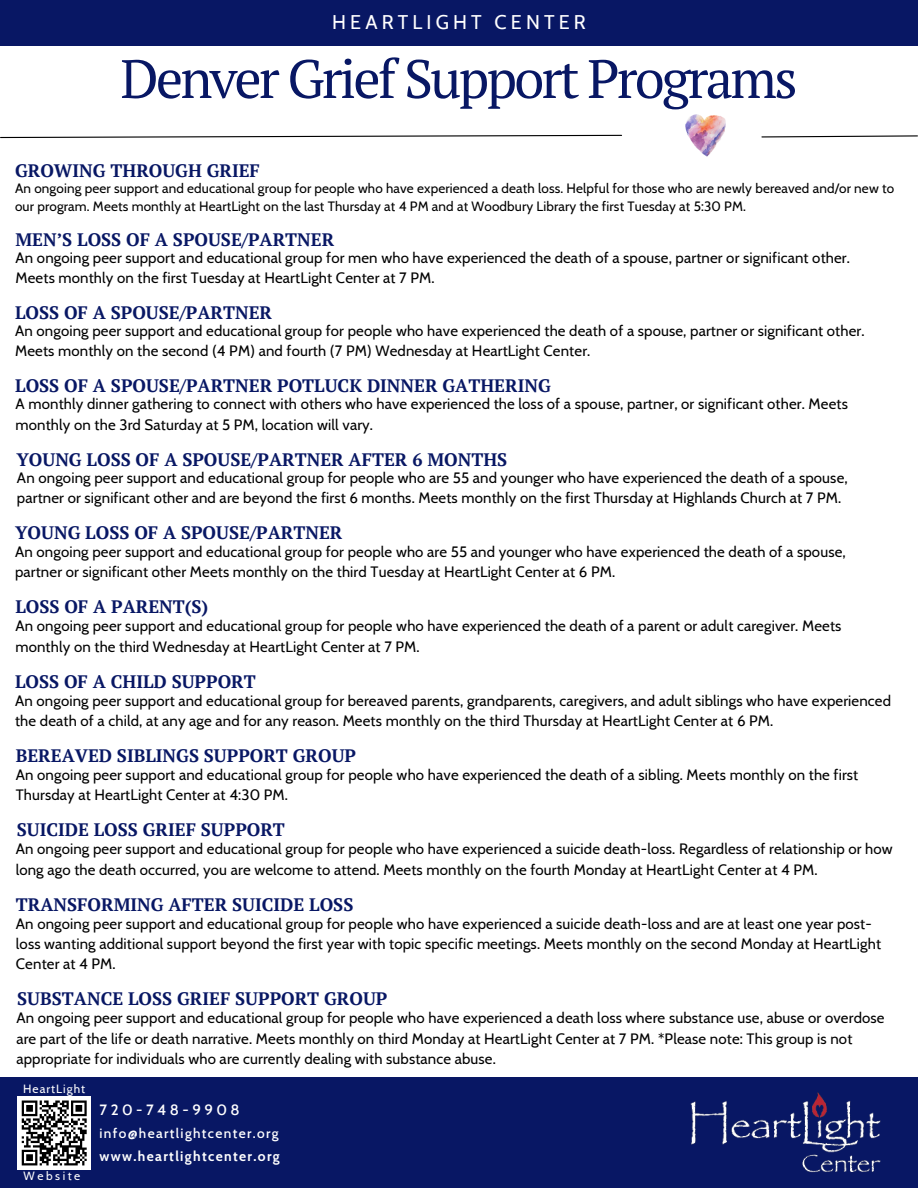
<style>
.page{position:relative;width:918px;height:1188px;background:#fff}
.page>*{position:absolute;margin:0;border:0;box-sizing:border-box;transform-origin:0 0}
.t1{font:54px "PT Serif";letter-spacing:-.05em;color:#081764}
.t2{font:19.8px "Cabin";letter-spacing:.21em;color:#fff}
.t3{font:700 18px "PT Serif";color:#081764}
.t4{font:500 15.15px "Cabin";letter-spacing:.23em;color:#fff}
.t5{font:15px/20.2px "Cabin";letter-spacing:.01em;color:#000}
.t6{font:500 13.65px "Cabin";letter-spacing:.1em;color:#fff}
.t7{font:700 13.65px "Cabin";letter-spacing:.1em;color:#fff}
.t8{font:13.5px/18px "Cabin";letter-spacing:.01em;color:#000}
.t9{font:12px "Cabin";letter-spacing:.085em;color:#fff}
.t10{font:12px "Cabin";letter-spacing:.215em;color:#fff}
</style>
<div class="page">
<div style="left:0;top:0;width:918px;height:46px;background:#081764"></div>
<svg style="left:761px;top:135px;width:157px;height:3px"></svg>
<img style="left:685px;top:114px;width:41px;height:43px">
<svg style="left:0;top:134px;width:622px;height:5px"></svg>
<div style="left:0;top:1078px;width:918px;height:110px;background:#081764"></div>
<img style="left:690px;top:1092px;width:191px;height:81px">
<div style="left:17px;top:1096px;width:74px;height:74px;background:#fff"></div>
<svg style="left:21px;top:1100px;width:66px;height:66px"></svg>
<h1 class="t2" style="left:332px;top:10px;width:255px">HEARTLIGHT CENTER</h1>
<h3 class="t1" style="left:120px;top:42px;width:679px">Denver Grief Support Programs</h3>
<h2 class="t3" style="left:15px;top:158px;width:246px">GROWING THROUGH GRIEF</h2>
<p class="t8" style="left:15px;top:179px;width:881px">An ongoing peer support and educational group for people who have experienced a death loss. Helpful for those who are newly bereaved and/or new to our program. Meets monthly at HeartLight on the last Thursday at 4 PM and at Woodbury Library the first Tuesday at 5:30 PM.</p>
<h2 class="t3" style="left:15px;top:227px;width:320px">MEN’S LOSS OF A SPOUSE/PARTNER</h2>
<h5 class="t5" style="left:15px;top:248px;width:836px">An ongoing peer support and educational group for men who have experienced the death of a spouse, partner or significant other.<br>Meets monthly on the first Tuesday at HeartLight Center at 7 PM.</h5>
<h2 class="t3" style="left:15px;top:301px;width:259px">LOSS OF A SPOUSE/PARTNER</h2>
<h5 class="t5" style="left:15px;top:321px;width:851px">An ongoing peer support and educational group for people who have experienced the death of a spouse, partner or significant other.<br>Meets monthly on the second (4 PM) and fourth (7 PM) Wednesday at HeartLight Center.</h5>
<h2 class="t3" style="left:15px;top:374px;width:537px">LOSS OF A SPOUSE/PARTNER POTLUCK DINNER GATHERING</h2>
<h5 class="t5" style="left:16px;top:394px;width:834px">A monthly dinner gathering to connect with others who have experienced the loss of a spouse, partner, or significant other. Meets monthly on the 3rd Saturday at 5 PM, location will vary.</h5>
<h2 class="t3" style="left:16px;top:447px;width:492px">YOUNG LOSS OF A SPOUSE/PARTNER AFTER 6 MONTHS</h2>
<h5 class="t5" style="left:17px;top:467px;width:832px">An ongoing peer support and educational group for people who are 55 and younger who have experienced the death of a spouse, partner or significant other and are beyond the first 6 months. Meets monthly on the first Thursday at Highlands Church at 7 PM.</h5>
<h2 class="t3" style="left:15px;top:520px;width:329px">YOUNG LOSS OF A SPOUSE/PARTNER</h2>
<h5 class="t5" style="left:15px;top:541px;width:832px">An ongoing peer support and educational group for people who are 55 and younger who have experienced the death of a spouse, partner or significant other Meets monthly on the third Tuesday at HeartLight Center at 6 PM.</h5>
<h2 class="t3" style="left:15px;top:595px;width:195px">LOSS OF A PARENT(S)</h2>
<h5 class="t5" style="left:15px;top:616px;width:828px">An ongoing peer support and educational group for people who have experienced the death of a parent or adult caregiver. Meets monthly on the third Wednesday at HeartLight Center at 7 PM.</h5>
<h2 class="t3" style="left:15px;top:669px;width:242px">LOSS OF A CHILD SUPPORT</h2>
<h5 class="t5" style="left:15px;top:690px;width:878px">An ongoing peer support and educational group for bereaved parents, grandparents, caregivers, and adult siblings who have experienced the death of a child, at any age and for any reason. Meets monthly on the third Thursday at HeartLight Center at 6 PM.</h5>
<h2 class="t3" style="left:16px;top:743px;width:342px">BEREAVED SIBLINGS SUPPORT GROUP</h2>
<h5 class="t5" style="left:16px;top:765px;width:844px">An ongoing peer support and educational group for people who have experienced the death of a sibling. Meets monthly on the first<br>Thursday at HeartLight Center at 4:30 PM.</h5>
<h2 class="t3" style="left:17px;top:818px;width:270px">SUICIDE LOSS GRIEF SUPPORT</h2>
<h5 class="t5" style="left:16px;top:839px;width:879px">An ongoing peer support and educational group for people who have experienced a suicide death-loss. Regardless of relationship or how long ago the death occurred, you are welcome to attend. Meets monthly on the fourth Monday at HeartLight Center at 4 PM.</h5>
<h2 class="t3" style="left:16px;top:892px;width:339px">TRANSFORMING AFTER SUICIDE LOSS</h2>
<h5 class="t5" style="left:16px;top:913px;width:867px">An ongoing peer support and educational group for people who have experienced a suicide death-loss and are at least one year post&shy;loss wanting additional support beyond the first year with topic specific meetings. Meets monthly on the second Monday at HeartLight<br>Center at 4 PM.</h5>
<h2 class="t3" style="left:17px;top:986px;width:372px">SUBSTANCE LOSS GRIEF SUPPORT GROUP</h2>
<h5 class="t5" style="left:16px;top:1008px;width:870px">An ongoing peer support and educational group for people who have experienced a death loss where substance use, abuse or overdose are part of the life or death narrative. Meets monthly on third Monday at HeartLight Center at 7 PM. *Please note: This group is not appropriate for individuals who are currently dealing with substance abuse.</h5>
<p class="t9" style="left:23px;top:1082px;width:64px">HeartLight</p>
<p class="t10" style="left:24px;top:1168px;width:58px">Website</p>
<p class="t4" style="left:100px;top:1100px;width:142px">720-748-9908</p>
<p class="t7" style="left:100px;top:1148px;width:182px">www.heartlightcenter.org</p>
<p class="t6" style="left:100px;top:1125px;width:181px">info@heartlightcenter.org</p>
</div>
